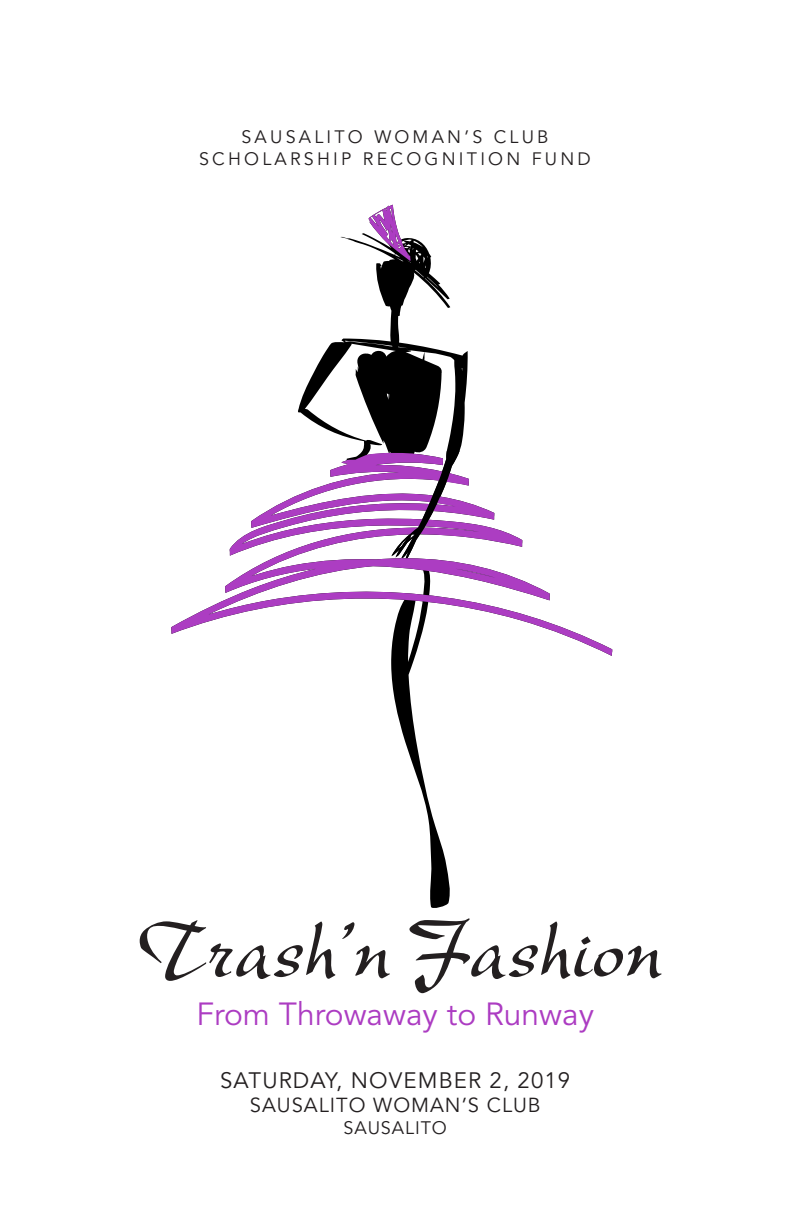
<style>
.page{position:relative;width:792px;height:1224px;background:#fff}
.page>*{position:absolute;margin:0;border:0;box-sizing:border-box;transform-origin:0 0}
.t1{font:88.6px "New Berolina";color:#231f20}
.t2{font:31.8px "Avenir";color:#ac3cc2}
.t3{font:22.2px "Avenir";letter-spacing:.05em;color:#231f20}
.t4{font:20.2px "Avenir";letter-spacing:.05em;color:#231f20}
.t5{font:18px "Avenir";letter-spacing:.18em;color:#231f20}
.t6{font:18px "Avenir";letter-spacing:.05em;color:#231f20}
</style>
<div class="page">
<svg style="left:298px;top:233px;width:170px;height:219px"></svg>
<svg style="left:171px;top:452px;width:442px;height:204px"></svg>
<svg style="left:391px;top:450px;width:69px;height:458px"></svg>
<svg style="left:368px;top:205px;width:43px;height:56px"></svg>
<p class="t5" style="left:241px;top:127px;width:309px">SAUSALITO WOMAN’S CLUB</p>
<p class="t5" style="left:199px;top:148px;width:393px">SCHOLARSHIP RECOGNITION FUND</p>
<p class="t1" style="left:137px;top:898px;width:527px">Trash’n Fashion</p>
<p class="t2" style="left:196px;top:996px;width:399px">From Throwaway to Runway</p>
<p class="t3" style="left:220px;top:1068px;width:352px">SATURDAY, NOVEMBER 2, 2019</p>
<p class="t4" style="left:250px;top:1094px;width:292px">SAUSALITO WOMAN’S CLUB</p>
<p class="t6" style="left:344px;top:1117px;width:105px">SAUSALITO</p>
</div>
